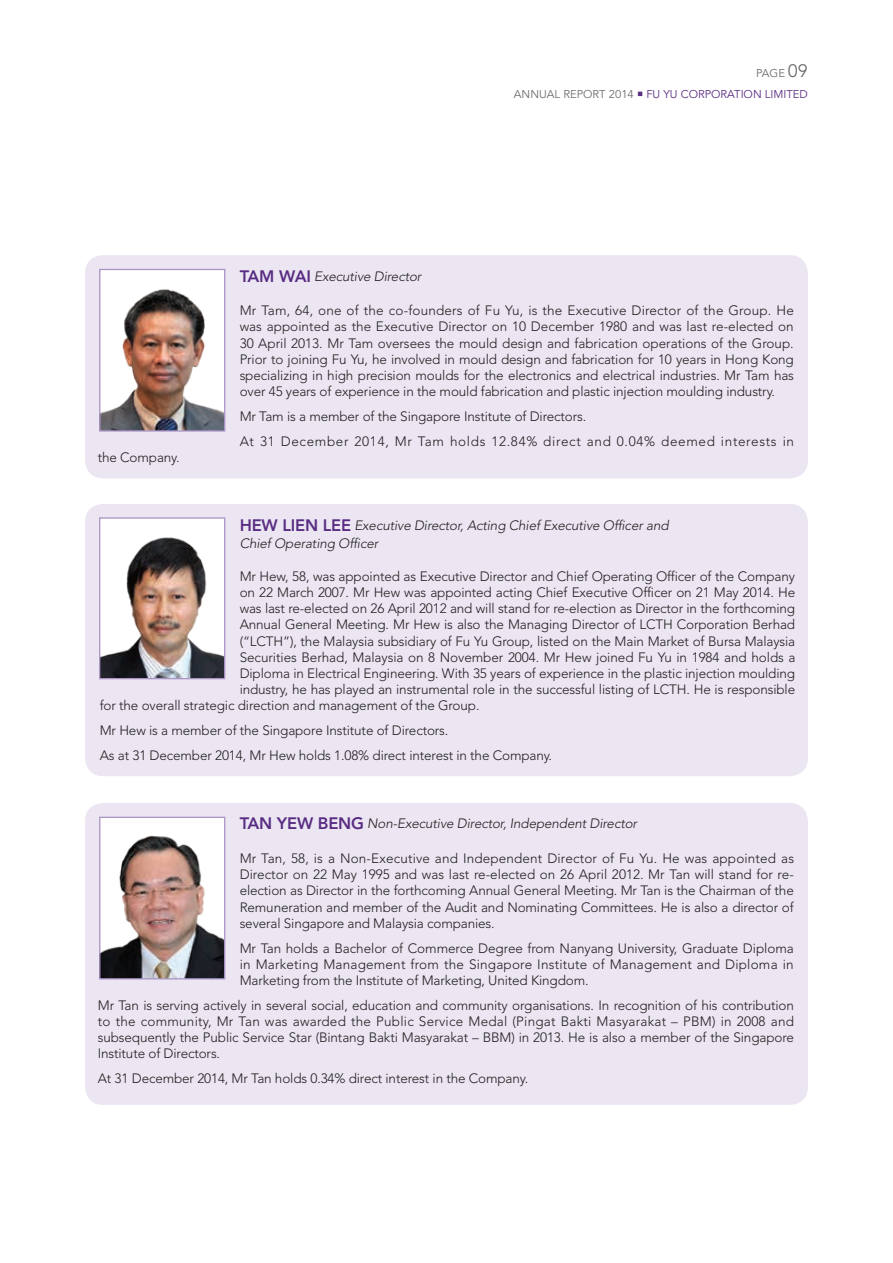
<style>
.page{position:relative;width:893px;height:1263px;background:#fff}
.page>*{position:absolute;margin:0;border:0;box-sizing:border-box;transform-origin:0 0}
._9{font:300 13.5px/16.2px "Avenir LT Std";letter-spacing:-.01em;color:#231f20;text-align:justify}
._9-2{font:italic 300 13.5px "Avenir LT Std";letter-spacing:-.01em;color:#231f20}
._9-3{font:300 13.5px "Avenir LT Std";letter-spacing:.05em;color:#231f20}
.t1{font:11.25px "Avenir LT Std";color:#592d83}
.t2{font:11.25px "Avenir LT Std";color:#6c6d70}
.s1{font-size:18px}
.s2{color:#6c6d70}
.s3{font-weight:800;font-style:normal;font-size:16.5px;color:#592d83}
</style>
<div class="page">
<div style="left:85px;top:504px;width:723px;height:272px;background:#ebe6f2;border-radius:18px"></div>
<div style="left:85px;top:255px;width:723px;height:223px;background:#ebe6f2;border-radius:18px"></div>
<div style="left:100px;top:269px;width:125px;height:162px;background:#fff"></div>
<img style="left:101px;top:289px;width:122px;height:141px">
<div style="left:99px;top:269px;width:126px;height:163px;border:1px solid #ac96c6"></div>
<div style="left:100px;top:518px;width:125px;height:161px;background:#fff"></div>
<img style="left:101px;top:537px;width:122px;height:140px">
<div style="left:99px;top:517px;width:126px;height:162px;border:1px solid #ac96c6"></div>
<div style="left:85px;top:803px;width:723px;height:302px;background:#ebe6f2;border-radius:18px"></div>
<div style="left:100px;top:817px;width:125px;height:162px;background:#fff"></div>
<img style="left:101px;top:835px;width:122px;height:142px">
<div style="left:99px;top:817px;width:126px;height:162px;border:1px solid #ac96c6"></div>
<p class="t2" style="left:756px;top:67px;width:53px">PAGE <span class="s1">09</span></p>
<p class="t1" style="left:514px;top:88px;width:295px"><span class="s2">ANNUAL REPORT 2014</span> ○ FU YU CORPORATION LIMITED</p>
<p class="_9" style="left:98px;top:449px;width:83px">the Company.</p>
<p class="_9-2" style="left:240px;top:268px;width:183px"><span class="s3">TAM WAI</span> Executive Director</p>
<p class="_9" style="left:240px;top:302px;width:556px">Mr Tam, 64, one of the co-founders of Fu Yu, is the Executive Director of the Group. He was appointed as the Executive Director on 10 December 1980 and was last re-elected on 30 April 2013. Mr Tam oversees the mould design and fabrication operations of the Group.<br>Prior to joining Fu Yu, he involved in mould design and fabrication for 10 years in Hong Kong specializing in high precision moulds for the electronics and electrical industries. Mr Tam has over 45 years of experience in the mould fabrication and plastic injection moulding industry.</p>
<p class="_9" style="left:240px;top:408px;width:348px">Mr Tam is a member of the Singapore Institute of Directors.</p>
<p class="_9-3" style="left:240px;top:433px;width:556px">At 31 December 2014, Mr Tam holds 12.84% direct and 0.04% deemed interests in</p>
<p class="_9-2" style="left:240px;top:517px;width:430px"><span class="s3">HEW LIEN LEE</span> Executive Director, Acting Chief Executive Officer and</p>
<p class="_9-2" style="left:240px;top:536px;width:140px">Chief Operating Officer</p>
<p class="_9" style="left:240px;top:568px;width:557px">Mr Hew, 58, was appointed as Executive Director and Chief Operating Officer of the Company</p>
<p class="_9" style="left:240px;top:584px;width:557px">on 22 March 2007. Mr Hew was appointed acting Chief Executive Officer on 21 May 2014. He</p>
<p class="_9" style="left:240px;top:600px;width:557px">was last re-elected on 26 April 2012 and will stand for re-election as Director in the forthcoming</p>
<p class="_9" style="left:240px;top:617px;width:557px">Annual General Meeting. Mr Hew is also the Managing Director of LCTH Corporation Berhad</p>
<p class="_9" style="left:240px;top:633px;width:557px">(“LCTH”), the Malaysia subsidiary of Fu Yu Group, listed on the Main Market of Bursa Malaysia</p>
<p class="_9" style="left:240px;top:649px;width:557px">Securities Berhad, Malaysia on 8 November 2004. Mr Hew joined Fu Yu in 1984 and holds a</p>
<p class="_9" style="left:240px;top:665px;width:557px">Diploma in Electrical Engineering. With 35 years of experience in the plastic injection moulding</p>
<p class="_9" style="left:240px;top:681px;width:557px">industry, he has played an instrumental role in the successful listing of LCTH. He is responsible</p>
<p class="_9" style="left:100px;top:698px;width:381px">for the overall strategic direction and management of the Group.</p>
<p class="_9" style="left:100px;top:722px;width:350px">Mr Hew is a member of the Singapore Institute of Directors.</p>
<p class="_9" style="left:100px;top:747px;width:454px">As at 31 December 2014, Mr Hew holds 1.08% direct interest in the Company.</p>
<p class="_9-2" style="left:240px;top:816px;width:399px"><span class="s3">TAN YEW BENG</span> Non-Executive Director, Independent Director</p>
<p class="_9" style="left:240px;top:850px;width:556px">Mr Tan, 58, is a Non-Executive and Independent Director of Fu Yu. He was appointed as Director on 22 May 1995 and was last re-elected on 26 April 2012. Mr Tan will stand for re&shy;election as Director in the forthcoming Annual General Meeting. Mr Tan is the Chairman of the Remuneration and member of the Audit and Nominating Committees. He is also a director of several Singapore and Malaysia companies.</p>
<p class="_9" style="left:240px;top:940px;width:556px">Mr Tan holds a Bachelor of Commerce Degree from Nanyang University, Graduate Diploma in Marketing Management from the Singapore Institute of Management and Diploma in Marketing from the Institute of Marketing, United Kingdom.</p>
<p class="_9" style="left:98px;top:997px;width:698px">Mr Tan is serving actively in several social, education and community organisations. In recognition of his contribution to the community, Mr Tan was awarded the Public Service Medal (Pingat Bakti Masyarakat – PBM) in 2008 and subsequently the Public Service Star (Bintang Bakti Masyarakat – BBM) in 2013. He is also a member of the Singapore Institute of Directors.</p>
<p class="_9" style="left:98px;top:1070px;width:432px">At 31 December 2014, Mr Tan holds 0.34% direct interest in the Company.</p>
</div>
